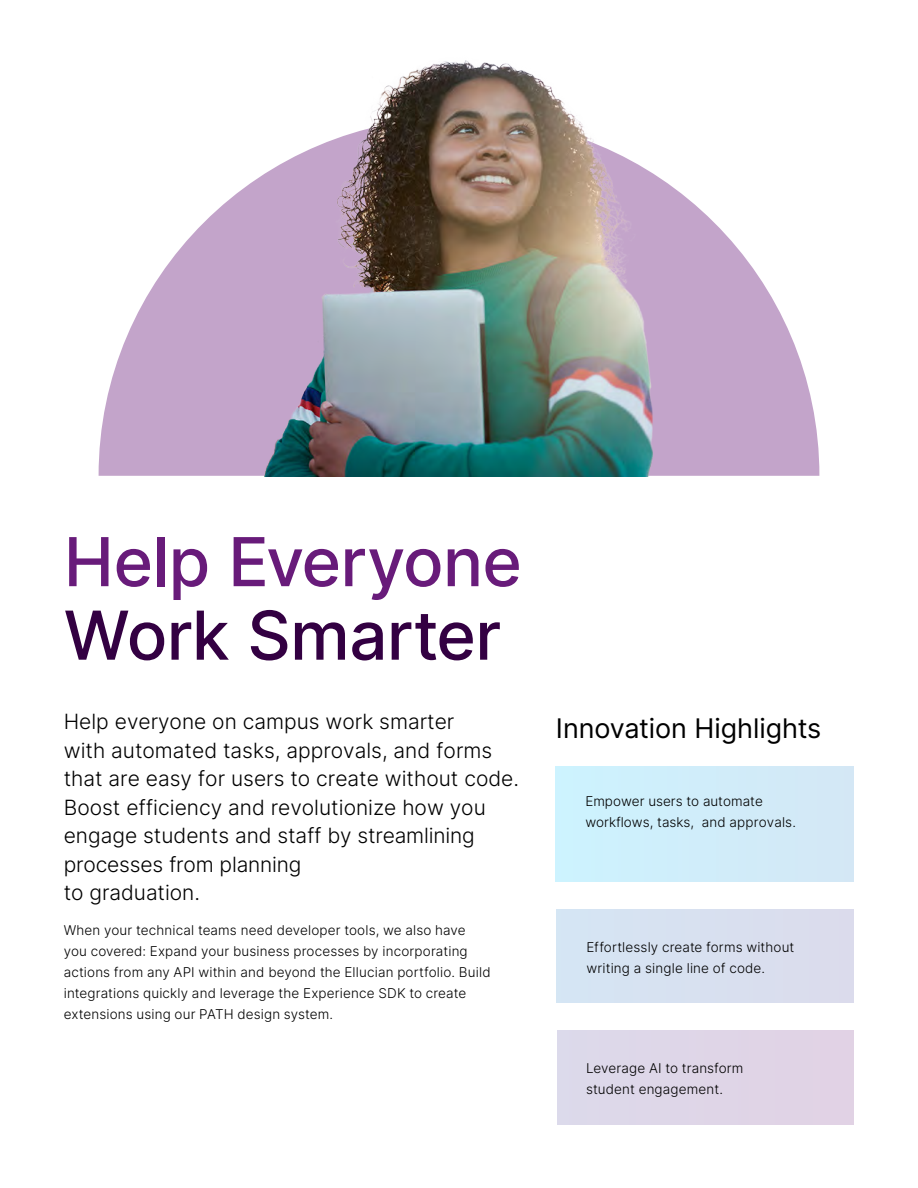
<style>
.page{position:relative;width:918px;height:1188px;background:#fff}
.page>*{position:absolute;margin:0;border:0;box-sizing:border-box;transform-origin:0 0}
.t1{font:67.5px "Inter";letter-spacing:-.01em;color:#681b7a}
.t2{font:67.5px "Inter";letter-spacing:-.01em;color:#330042}
.t3{font:27px "Inter";letter-spacing:-.005em;color:#000}
.t4{font:300 21px/28.5px "Inter";color:#000}
.t5{font:300 13.5px/21px "Inter";letter-spacing:.01em;color:#000}
</style>
<div class="page">
<svg style="left:99px;top:182px;width:720px;height:294px;fill:#c3a4ca"></svg>
<img style="left:231px;top:60px;width:435px;height:416px">
<div style="left:556px;top:766px;width:297px;height:115px;background:#d0edfa"></div>
<div style="left:557px;top:909px;width:296px;height:94px;background:#d8e0f0"></div>
<div style="left:557px;top:1031px;width:296px;height:93px;background:#dfd6e7"></div>
<h1 class="t1" style="left:64px;top:513px;width:460px">Help Everyone</h1>
<h1 class="t2" style="left:64px;top:586px;width:439px">Work Smarter</h1>
<p class="t4" style="left:64px;top:707px;width:457px">Help everyone on campus work smarter<br>with automated tasks, approvals, and forms that are easy for users to create without code.<br>Boost efficiency and revolutionize how you engage students and staff by streamlining processes from planning<br>to graduation.</p>
<p class="t5" style="left:64px;top:920px;width:428px">When your technical teams need developer tools, we also have you covered: Expand your business processes by incorporating actions from any API within and beyond the Ellucian portfolio. Build integrations quickly and leverage the Experience SDK to create extensions using our PATH design system.</p>
<h2 class="t3" style="left:556px;top:709px;width:267px">Innovation Highlights</h2>
<p class="t5" style="left:585px;top:791px;width:212px">Empower users to automate workflows, tasks, and approvals.</p>
<p class="t5" style="left:587px;top:936px;width:209px">Effortlessly create forms without writing a single line of code.</p>
<p class="t5" style="left:586px;top:1058px;width:159px">Leverage AI to transform student engagement.</p>
</div>
